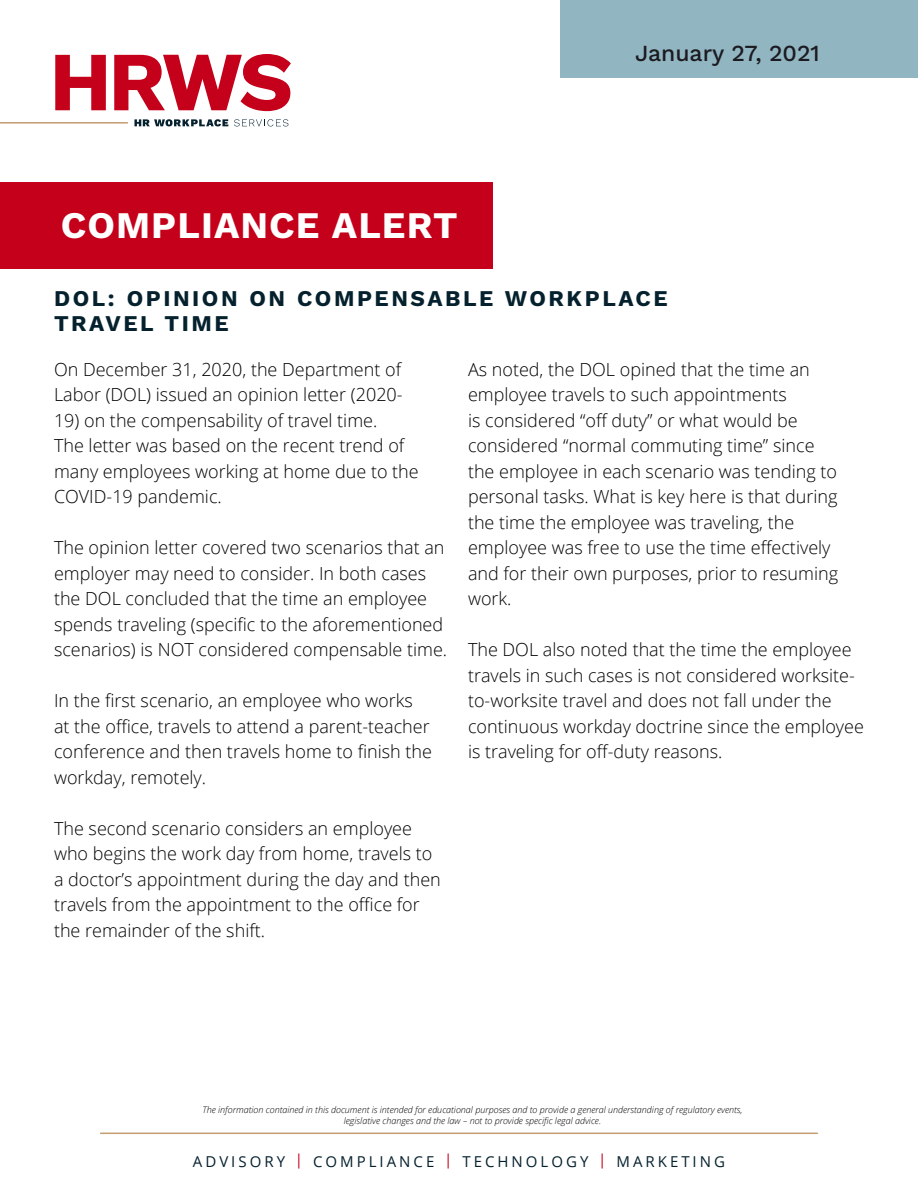
<style>
.page{position:relative;width:918px;height:1188px;background:#fff}
.page>*{position:absolute;margin:0;border:0;box-sizing:border-box;transform-origin:0 0}
.t1{font:37.5px "Work Sans";letter-spacing:.03em;color:#fff}
.t2{font:22.95px "Work Sans";color:#1c1b21}
.t3{font:22.5px/24.9px "Work Sans";letter-spacing:.115em;color:#05212e}
.t4{font:300 18px/25.5px "Open Sans";color:#000}
.t5{font:15px "Open Sans";letter-spacing:.2em;color:#05212e}
.t6{font:italic 300 9px/10.8px "Open Sans";color:#000;text-align:center}
.s1{color:#c4001a}
</style>
<div class="page">
<hr style="left:0;top:122px;width:128px;height:2px;background:#c49c6e">
<svg style="left:134px;top:119px;width:94px;height:7px"></svg>
<svg style="left:234px;top:119px;width:54px;height:7px"></svg>
<svg style="left:55px;top:55px;width:51px;height:55px"></svg>
<svg style="left:114px;top:54px;width:177px;height:57px"></svg>
<hr style="left:100px;top:1133px;width:718px;height:1px;background:#c49c6e">
<div style="left:0;top:182px;width:492px;height:86px;background:#c4001a"></div>
<div style="left:560px;top:0;width:358px;height:77px;background:#91b6c1"></div>
<h1 class="t1" style="left:61px;top:197px;width:398px">COMPLIANCE ALERT</h1>
<p class="t2" style="left:635px;top:36px;width:186px">January 27, 2021</p>
<p class="t3" style="left:54px;top:285px;width:615px">DOL: OPINION ON COMPENSABLE WORKPLACE<br>TRAVEL TIME</p>
<p class="t4" style="left:54px;top:356px;width:350px">On December 31, 2020, the Department of<br>Labor (DOL) issued an opinion letter (2020-</p>
<p class="t4" style="left:54px;top:407px;width:366px">19) on the compensability of travel time.<br>The letter was based on the recent trend of many employees working at home due to the COVID-19 pandemic.</p>
<p class="t4" style="left:54px;top:534px;width:395px">The opinion letter covered two scenarios that an employer may need to consider. In both cases the DOL concluded that the time an employee spends traveling (specific to the aforementioned scenarios) is NOT considered compensable time.</p>
<p class="t4" style="left:54px;top:687px;width:380px">In the first scenario, an employee who works at the office, travels to attend a parent-teacher conference and then travels home to finish the workday, remotely.</p>
<p class="t4" style="left:54px;top:815px;width:388px">The second scenario considers an employee who begins the work day from home, travels to a doctor’s appointment during the day and then travels from the appointment to the office for the remainder of the shift.</p>
<p class="t4" style="left:468px;top:356px;width:372px">As noted, the DOL opined that the time an employee travels to such appointments<br>is considered “off duty” or what would be considered “normal commuting time” since the employee in each scenario was tending to personal tasks. What is key here is that during the time the employee was traveling, the employee was free to use the time effectively and for their own purposes, prior to resuming work.</p>
<p class="t4" style="left:468px;top:636px;width:398px">The DOL also noted that the time the employee travels in such cases is not considered worksite&shy;to-worksite travel and does not fall under the continuous workday doctrine since the employee is traveling for off-duty reasons.</p>
<p class="t6" style="left:202px;top:1104px;width:542px">The information contained in this document is intended for educational purposes and to provide a general understanding of regulatory events, legislative changes and the law – not to provide specific legal advice.</p>
<p class="t5" style="left:193px;top:1151px;width:534px">ADVISORY <span class="s1">|</span> COMPLIANCE <span class="s1">|</span> TECHNOLOGY <span class="s1">|</span> MARKETING</p>
</div>
